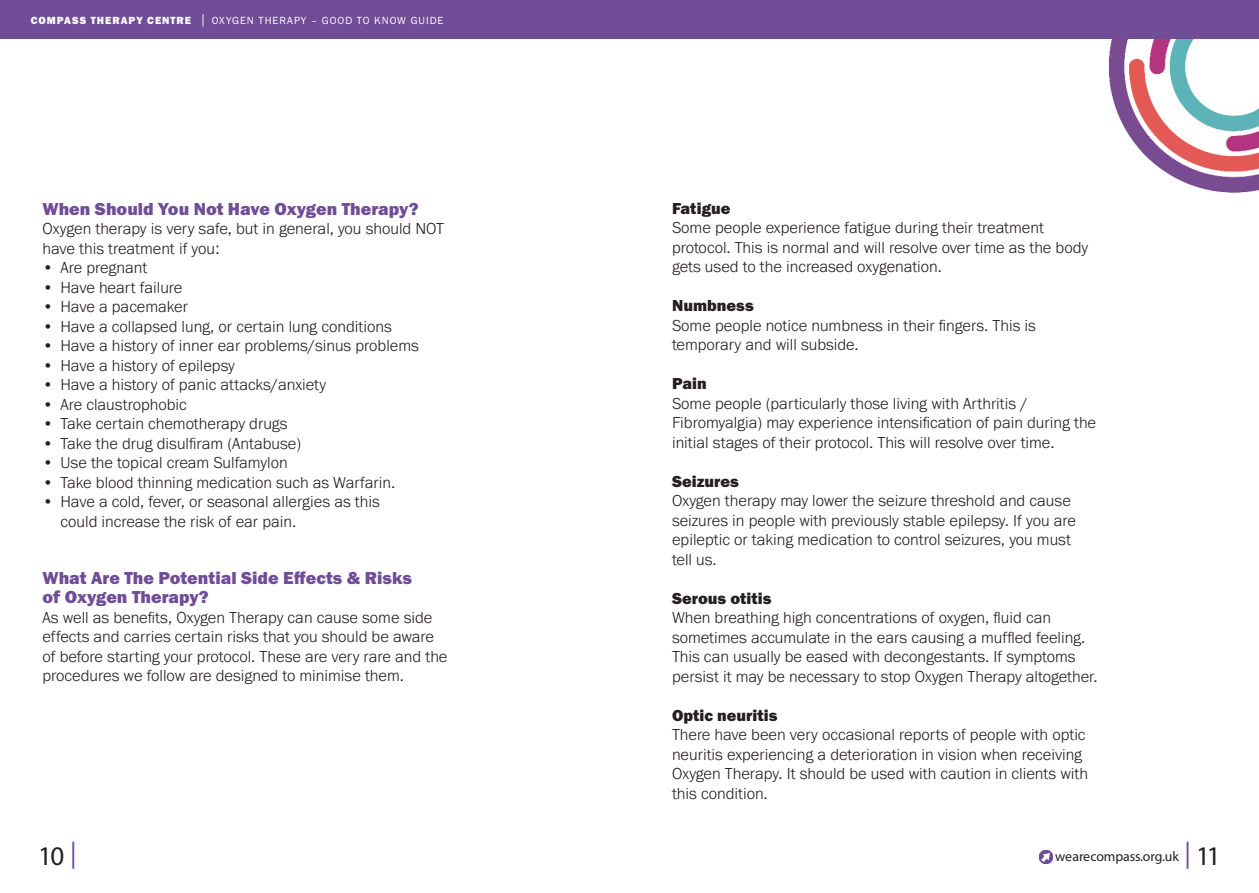
<style>
.page{position:relative;width:1259px;height:893px;background:#fff}
.page>*{position:absolute;margin:0;border:0;box-sizing:border-box;transform-origin:0 0}
.t1{font:27px "Myriad Pro";color:#231f20}
.t2{font:18px/19.5px "Franklin Gothic URW Hea";color:#704d96}
.t3{font:300 16.5px/19.5px "Franklin Gothic URW";color:#231f20}
.t4{font:16.5px "Franklin Gothic URW Hea";color:#231f20}
.t5{font:13.8px "Myriad Pro";letter-spacing:-.01em;color:#231f20}
.t6{font:10.8px "Franklin Gothic URW Boo";letter-spacing:.09em;color:#fff}
.s1{font-family:"Franklin Gothic URW Hea"}
.s2{font-family:"Franklin Gothic URW";font-weight:300;font-size:14.85px}
.s3{color:#704d96}
.s4{font-size:27px;color:#704d96}
.s5{font-size:27px}
</style>
<div class="page">
<svg style="left:1039px;top:851px;width:13px;height:13px"></svg>
<img style="left:1106px;top:38px;width:153px;height:155px">
<div style="left:0;top:0;width:1259px;height:38px;background:#704d96"></div>
<p class="t6" style="left:31px;top:13px;width:414px"><span class="s1">COMPASS THERAPY CENTRE</span> <span class="s2">|</span> OXYGEN THERAPY – GOOD TO KNOW GUIDE</p>
<p class="t2" style="left:43px;top:198px;width:377px">When Should You Not Have Oxygen Therapy?</p>
<p class="t3" style="left:43px;top:218px;width:403px">Oxygen therapy is very safe, but in general, you should NOT have this treatment if you:</p>
<p class="t3" style="left:43px;top:257px;width:106px">• Are pregnant</p>
<p class="t3" style="left:43px;top:277px;width:141px">• Have heart failure</p>
<p class="t3" style="left:43px;top:296px;width:147px">• Have a pacemaker</p>
<p class="t3" style="left:43px;top:316px;width:351px">• Have a collapsed lung, or certain lung conditions</p>
<p class="t3" style="left:43px;top:335px;width:378px">• Have a history of inner ear problems/sinus problems</p>
<p class="t3" style="left:43px;top:355px;width:194px">• Have a history of epilepsy</p>
<p class="t3" style="left:43px;top:374px;width:285px">• Have a history of panic attacks/anxiety</p>
<p class="t3" style="left:43px;top:394px;width:146px">• Are claustrophobic</p>
<p class="t3" style="left:43px;top:413px;width:246px">• Take certain chemotherapy drugs</p>
<p class="t3" style="left:43px;top:433px;width:260px">• Take the drug disulfiram (Antabuse)</p>
<p class="t3" style="left:43px;top:452px;width:247px">• Use the topical cream Sulfamylon</p>
<p class="t3" style="left:43px;top:472px;width:354px">• Take blood thinning medication such as Warfarin.</p>
<p class="t3" style="left:61px;top:491px;width:321px;text-indent:-18px">• Have a cold, fever, or seasonal allergies as this could increase the risk of ear pain.</p>
<p class="t2" style="left:43px;top:567px;width:371px">What Are The Potential Side Effects &amp; Risks of Oxygen Therapy?</p>
<p class="t3" style="left:43px;top:607px;width:406px">As well as benefits, Oxygen Therapy can cause some side effects and carries certain risks that you should be aware of before starting your protocol. These are very rare and the procedures we follow are designed to minimise them.</p>
<p class="t4" style="left:672px;top:197px;width:60px">Fatigue</p>
<p class="t3" style="left:672px;top:217px;width:418px">Some people experience fatigue during their treatment protocol. This is normal and will resolve over time as the body gets used to the increased oxygenation.</p>
<p class="t4" style="left:672px;top:295px;width:83px">Numbness</p>
<p class="t3" style="left:672px;top:315px;width:365px">Some people notice numbness in their fingers. This is temporary and will subside.</p>
<p class="t4" style="left:672px;top:373px;width:36px">Pain</p>
<p class="t3" style="left:672px;top:393px;width:426px">Some people (particularly those living with Arthritis /<br>Fibromyalgia) may experience intensification of pain during the initial stages of their protocol. This will resolve over time.</p>
<p class="t4" style="left:672px;top:470px;width:69px">Seizures</p>
<p class="t3" style="left:672px;top:490px;width:405px">Oxygen therapy may lower the seizure threshold and cause seizures in people with previously stable epilepsy. If you are epileptic or taking medication to control seizures, you must tell us.</p>
<p class="t4" style="left:672px;top:587px;width:101px">Serous otitis</p>
<p class="t3" style="left:672px;top:607px;width:427px">When breathing high concentrations of oxygen, fluid can sometimes accumulate in the ears causing a muffled feeling.<br>This can usually be eased with decongestants. If symptoms persist it may be necessary to stop Oxygen Therapy altogether.</p>
<p class="t4" style="left:672px;top:704px;width:107px">Optic neuritis</p>
<p class="t3" style="left:672px;top:724px;width:417px">There have been very occasional reports of people with optic neuritis experiencing a deterioration in vision when receiving Oxygen Therapy. It should be used with caution in clients with this condition.</p>
<p class="t1" style="left:38px;top:840px;width:40px">10 <span class="s3">|</span></p>
<p class="t5" style="left:1055px;top:848px;width:167px">we are compass.org.uk <span class="s4">|</span> <span class="s5">11</span></p>
</div>
